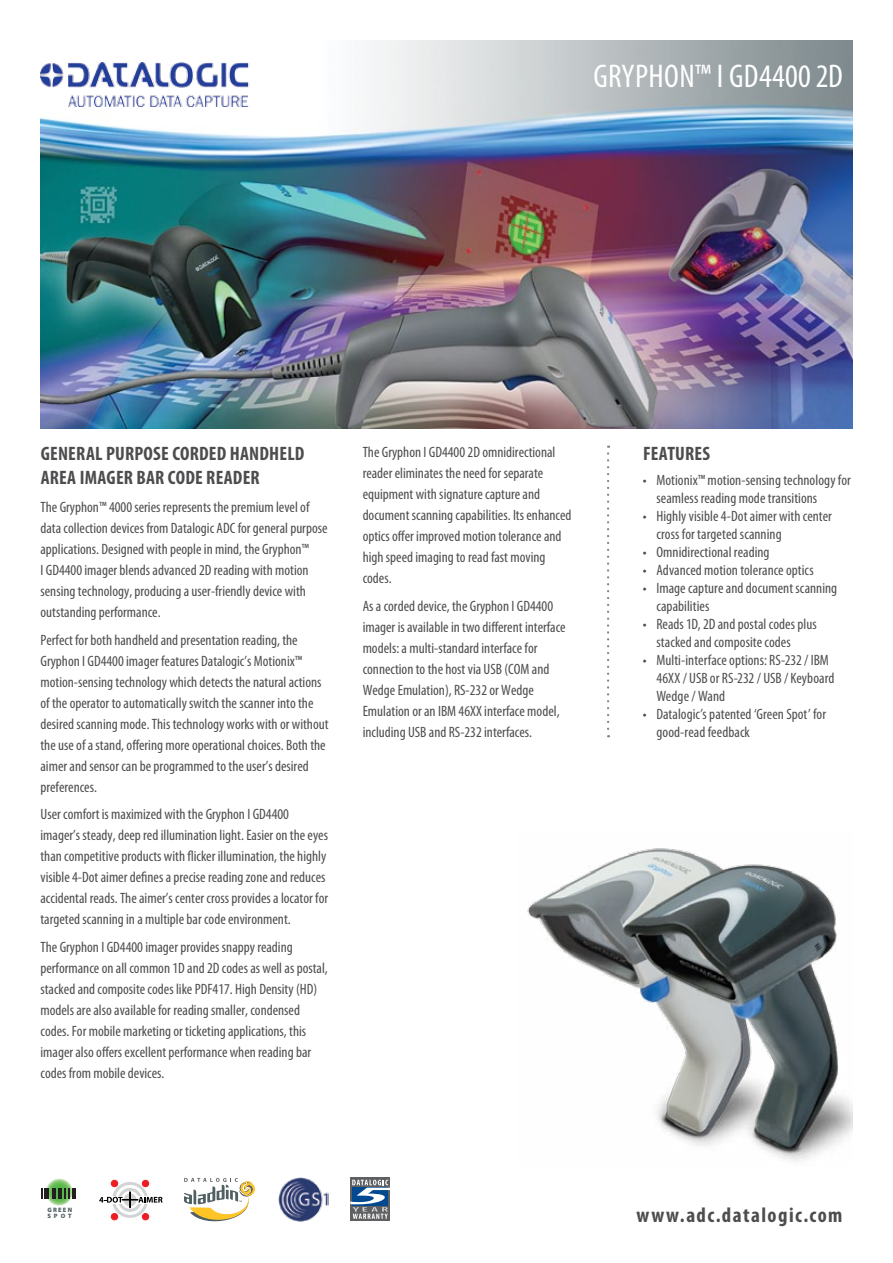
<style>
.page{position:relative;width:893px;height:1263px;background:#fff}
.page>*{position:absolute;margin:0;border:0;box-sizing:border-box;transform-origin:0 0}
.t1{font:condensed 33px "Myriad Pro";letter-spacing:.01em;color:#fff}
.t2{font:700 condensed 21px "Myriad Pro";letter-spacing:.07em;color:#4d4d4f}
.t3{font:700 condensed 19.5px/24px "Myriad Pro";letter-spacing:.01em;color:#4d4d4f}
.t4{font:condensed 15px/21px "Myriad Pro";color:#4d4d4f}
.t5{font:900 6.3px/6.3px "Myriad Pro";letter-spacing:.2em;color:#505f62}
</style>
<div class="page">
<img style="left:40px;top:41px;width:812px;height:387px">
<img style="left:40px;top:63px;width:220px;height:43px">
<svg style="left:607px;top:446px;width:2px;height:291px"></svg>
<img style="left:278px;top:1177px;width:51px;height:45px">
<svg style="left:184px;top:1178px;width:71px;height:44px"></svg>
<svg style="left:350px;top:1178px;width:40px;height:43px"></svg>
<svg style="left:350px;top:1180px;width:40px;height:39px"></svg>
<div style="left:111px;top:1180px;width:7px;height:7px;border:1px solid #ed1d24;border-radius:50%"></div>
<div style="left:142px;top:1180px;width:7px;height:7px;border:1px solid #ed1d24;border-radius:50%"></div>
<div style="left:111px;top:1213px;width:7px;height:7px;border:1px solid #ed1d24;border-radius:50%"></div>
<div style="left:142px;top:1213px;width:7px;height:7px;border:1px solid #ed1d24;border-radius:50%"></div>
<svg style="left:99px;top:1182px;width:64px;height:36px"></svg>
<svg style="left:45px;top:1178px;width:28px;height:27px"></svg>
<svg style="left:41px;top:1188px;width:14px;height:11px"></svg>
<hr style="left:58px;top:1188px;width:4px;height:11px;background:#231f20">
<svg style="left:64px;top:1188px;width:5px;height:11px"></svg>
<hr style="left:72px;top:1188px;width:4px;height:11px;background:#231f20">
<img style="left:527px;top:848px;width:325px;height:314px">
<h1 class="t1" style="left:593px;top:56px;width:251px">grypho n™ I GD4400 2D</h1>
<h3 class="t3" style="left:41px;top:441px;width:265px">GENERAL PURPOSE CORDED HANDHELD<br>AREA IMAGER BAR CODE READER</h3>
<p class="t4" style="left:40px;top:496px;width:289px">The Gryphon™ 4000 series represents the premium level of data collection devices from Datalogic ADC for general purpose applications. Designed with people in mind, the Gryphon™<br>I GD4400 imager blends advanced 2D reading with motion sensing technology, producing a user-friendly device with outstanding performance.</p>
<p class="t4" style="left:40px;top:629px;width:290px">Perfect for both handheld and presentation reading, the Gryphon I GD4400 imager features Datalogic’s Motionix™ motion-sensing technology which detects the natural actions of the operator to automatically switch the scanner into the desired scanning mode. This technology works with or without the use of a stand, offering more operational choices. Both the aimer and sensor can be programmed to the user’s desired preferences.</p>
<p class="t4" style="left:40px;top:804px;width:289px">User comfort is maximized with the Gryphon I GD4400 imager’s steady, deep red illumination light. Easier on the eyes than competitive products with flicker illumination, the highly visible 4-Dot aimer defines a precise reading zone and reduces accidental reads. The aimer’s center cross provides a locator for targeted scanning in a multiple bar code environment.</p>
<p class="t4" style="left:40px;top:936px;width:289px">The Gryphon I GD4400 imager provides snappy reading performance on all common 1D and 2D codes as well as postal, stacked and composite codes like PDF417. High Density (HD) models are also available for reading smaller, condensed codes. For mobile marketing or ticketing applications, this imager also offers excellent performance when reading bar codes from mobile devices.</p>
<p class="t4" style="left:363px;top:441px;width:210px">The Gryphon I GD4400 2D omnidirectional reader eliminates the need for separate equipment with signature capture and document scanning capabilities. Its enhanced optics offer improved motion tolerance and high speed imaging to read fast moving codes.</p>
<p class="t4" style="left:363px;top:595px;width:204px">As a corded device, the Gryphon I GD4400 imager is available in two different interface models: a multi-standard interface for connection to the host via USB (COM and Wedge Emulation), RS-232 or Wedge Emulation or an IBM 46XX interface model, including USB and RS-232 interfaces.</p>
<p class="t5" style="left:47px;top:1206px;width:26px">GREEN<br>SPOT</p>
<h3 class="t3" style="left:643px;top:441px;width:69px">FEATURES</h3>
<p class="t4" style="left:656px;top:471px;width:196px;line-height:18px;text-indent:-14px">• Motionix™ motion-sensing technology for seamless reading mode transitions</p>
<p class="t4" style="left:656px;top:507px;width:177px;line-height:18px;text-indent:-14px">• Highly visible 4-Dot aimer with center cross for targeted scanning</p>
<p class="t4" style="left:643px;top:541px;width:128px">• Omnidirectional reading</p>
<p class="t4" style="left:643px;top:559px;width:172px">• Advanced motion tolerance optics</p>
<p class="t4" style="left:656px;top:579px;width:182px;line-height:18px;text-indent:-14px">• Image capture and document scanning capabilities</p>
<p class="t4" style="left:656px;top:615px;width:162px;line-height:18px;text-indent:-14px">• Reads 1D, 2D and postal codes plus stacked and composite codes</p>
<p class="t4" style="left:656px;top:651px;width:180px;line-height:18px;text-indent:-14px">• Multi-interface options: RS-232 / IBM<br>46XX / USB or RS-232 / USB / Keyboard<br>Wedge / Wand</p>
<p class="t4" style="left:656px;top:705px;width:171px;line-height:18px;text-indent:-14px">• Datalogic’s patented ‘Green Spot’ for good-read feedback</p>
<h2 class="t2" style="left:636px;top:1201px;width:208px">WWW.ADC.DATALOGIC.COM</h2>
</div>
